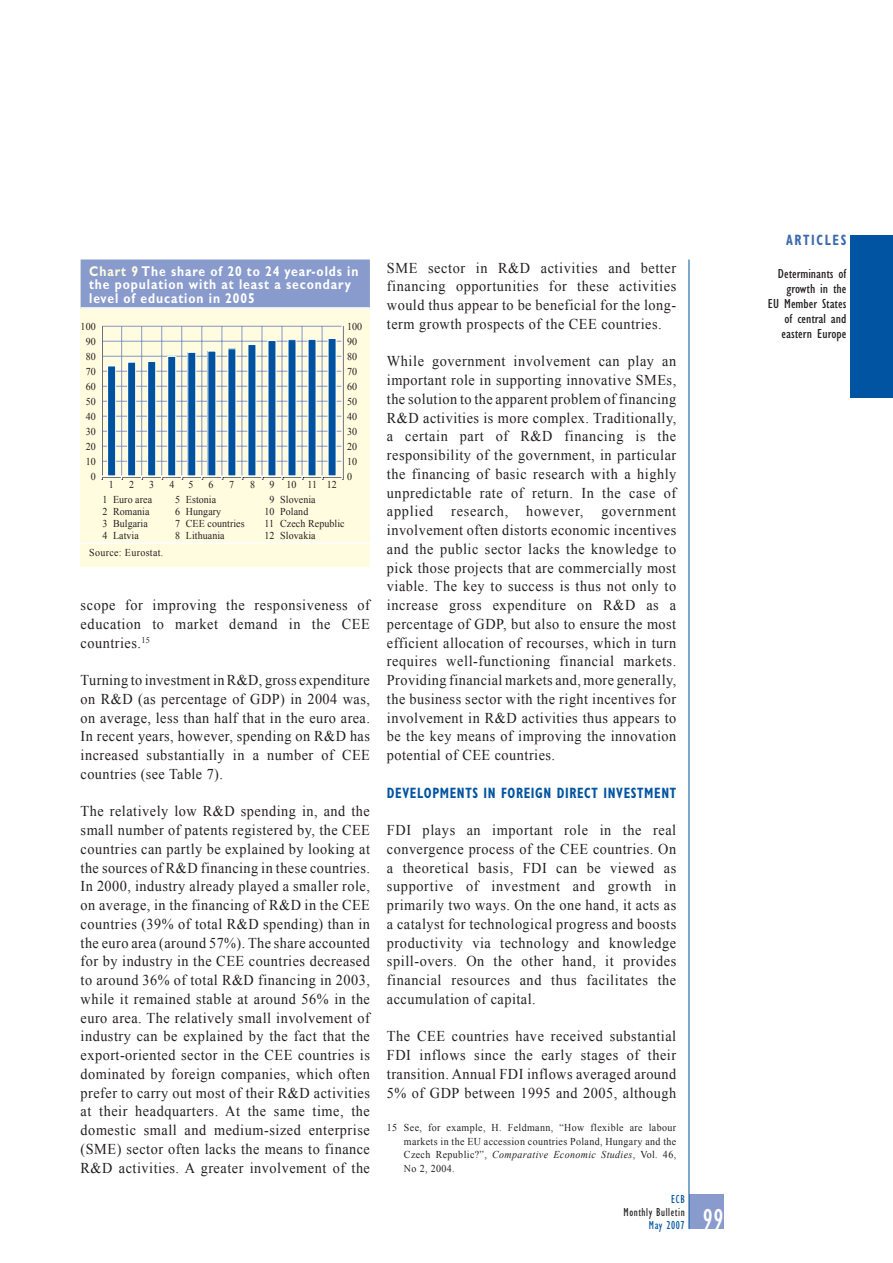
<style>
.page{position:relative;width:893px;height:1263px;background:#fff}
.page>*{position:absolute;margin:0;border:0;box-sizing:border-box;transform-origin:0 0}
.t1{font:condensed 30px "Gill Sans";color:#fff;scale:.95 1}
.t2{font:15px/18.8px "Times New Roman";letter-spacing:.035em;color:#231f20;text-align:justify;scale:.95 1}
.t3{font:700 condensed 15px "Gill Sans";letter-spacing:.05em;color:#0054a1;scale:.85 1}
.t4{font:700 condensed 15px "Gill Sans";letter-spacing:.13em;color:#3d6aaf;scale:.85 1}
.t5{font:700 14.25px/13.5px "Gill Sans";letter-spacing:.075em;color:#fff;scale:.85 1}
.t6{font:condensed 13.5px/15px "Gill Sans";color:#231f20;text-align:right;scale:1.1 1}
.t7{font:condensed 12px "Gill Sans";letter-spacing:.05em;color:#231f20;scale:.95 1}
.t8{font:condensed 12px "Gill Sans";letter-spacing:.05em;color:#0054a1;scale:.95 1}
.t9{font:10.5px/12px "Times New Roman";letter-spacing:.005em;color:#231f20;scale:.95 1}
.t10{font:10.5px "Times New Roman";letter-spacing:.035em;color:#231f20;scale:.95 1}
.s1{color:#fffcdf}
.s2{font-style:italic}
</style>
<div class="page">
<div style="left:689px;top:1195px;width:34px;height:34px;background:#899bcc"></div>
<hr style="left:688px;top:259px;width:1px;height:970px;background:#0054a1">
<div style="left:850px;top:235px;width:42px;height:163px;background:#0054a1"></div>
<div style="left:81px;top:265px;width:289px;height:302px;background:#fffcdf"></div>
<div style="left:81px;top:260px;width:289px;height:48px;background:#899bcc"></div>
<hr style="left:81px;top:307px;width:289px;height:2px;background:#fff">
<hr style="left:81px;top:542px;width:289px;height:2px;background:#fff">
<hr style="left:102px;top:461px;width:240px;height:1px;background:#8898c9">
<hr style="left:102px;top:446px;width:240px;height:1px;background:#8898c9">
<hr style="left:102px;top:431px;width:240px;height:1px;background:#8898c9">
<hr style="left:102px;top:416px;width:240px;height:1px;background:#8898c9">
<hr style="left:102px;top:401px;width:240px;height:1px;background:#8898c9">
<hr style="left:102px;top:386px;width:240px;height:1px;background:#8898c9">
<hr style="left:102px;top:371px;width:240px;height:1px;background:#8898c9">
<hr style="left:102px;top:356px;width:240px;height:1px;background:#8898c9">
<hr style="left:102px;top:341px;width:240px;height:1px;background:#8898c9">
<hr style="left:102px;top:326px;width:240px;height:1px;background:#8898c9">
<hr style="left:121px;top:326px;width:1px;height:150px;background:#8898c9">
<hr style="left:141px;top:326px;width:1px;height:150px;background:#8898c9">
<hr style="left:161px;top:326px;width:1px;height:150px;background:#8898c9">
<hr style="left:181px;top:326px;width:1px;height:150px;background:#8898c9">
<hr style="left:201px;top:326px;width:1px;height:150px;background:#8898c9">
<hr style="left:222px;top:326px;width:1px;height:150px;background:#8898c9">
<hr style="left:242px;top:326px;width:1px;height:150px;background:#8898c9">
<hr style="left:262px;top:326px;width:1px;height:150px;background:#8898c9">
<hr style="left:282px;top:326px;width:1px;height:150px;background:#8898c9">
<hr style="left:302px;top:326px;width:1px;height:150px;background:#8898c9">
<hr style="left:322px;top:326px;width:1px;height:150px;background:#8898c9">
<hr style="left:101px;top:327px;width:2px;height:150px;background:#231f20">
<hr style="left:102px;top:476px;width:241px;height:2px;background:#231f20">
<div style="left:108px;top:366px;width:8px;height:110px;background:#00529f"></div>
<div style="left:107px;top:366px;width:9px;height:110px;border:1px solid #fff"></div>
<div style="left:128px;top:362px;width:8px;height:114px;background:#00529f"></div>
<div style="left:127px;top:362px;width:9px;height:114px;border:1px solid #fff"></div>
<div style="left:148px;top:362px;width:8px;height:114px;background:#00529f"></div>
<div style="left:147px;top:361px;width:9px;height:115px;border:1px solid #fff"></div>
<div style="left:168px;top:356px;width:8px;height:120px;background:#00529f"></div>
<div style="left:167px;top:356px;width:9px;height:120px;border:1px solid #fff"></div>
<div style="left:188px;top:352px;width:8px;height:124px;background:#00529f"></div>
<div style="left:208px;top:351px;width:8px;height:125px;background:#00529f"></div>
<div style="left:228px;top:349px;width:8px;height:127px;background:#00529f"></div>
<div style="left:248px;top:345px;width:8px;height:131px;background:#00529f"></div>
<div style="left:268px;top:341px;width:8px;height:135px;background:#00529f"></div>
<div style="left:288px;top:340px;width:8px;height:136px;background:#00529f"></div>
<div style="left:308px;top:339px;width:8px;height:137px;background:#00529f"></div>
<div style="left:328px;top:339px;width:8px;height:137px;background:#00529f"></div>
<hr style="left:101px;top:326px;width:1px;height:150px;background:#fff">
<hr style="left:341px;top:326px;width:2px;height:150px;background:#fff">
<hr style="left:102px;top:475px;width:240px;height:2px;background:#fff">
<p class="t5" style="left:89px;top:266px;width:318px"><span class="s1">Chart 9</span> The share of 20 to 24 year-olds in the population with at least a secondary level of education in 2005</p>
<p class="t9" style="left:81px;top:320px;width:17px">100</p>
<p class="t9" style="left:347px;top:320px;width:17px">100</p>
<p class="t9" style="left:86px;top:335px;width:12px">90</p>
<p class="t9" style="left:347px;top:335px;width:12px">90</p>
<p class="t9" style="left:86px;top:350px;width:12px">80</p>
<p class="t9" style="left:347px;top:350px;width:12px">80</p>
<p class="t9" style="left:86px;top:365px;width:12px">70</p>
<p class="t9" style="left:347px;top:365px;width:12px">70</p>
<p class="t9" style="left:86px;top:380px;width:12px">60</p>
<p class="t9" style="left:347px;top:380px;width:12px">60</p>
<p class="t9" style="left:86px;top:395px;width:12px">50</p>
<p class="t9" style="left:347px;top:395px;width:12px">50</p>
<p class="t9" style="left:86px;top:410px;width:12px">40</p>
<p class="t9" style="left:347px;top:410px;width:12px">40</p>
<p class="t9" style="left:86px;top:425px;width:12px">30</p>
<p class="t9" style="left:347px;top:425px;width:12px">30</p>
<p class="t9" style="left:86px;top:440px;width:12px">20</p>
<p class="t9" style="left:347px;top:440px;width:12px">20</p>
<p class="t9" style="left:86px;top:455px;width:12px">10</p>
<p class="t9" style="left:347px;top:455px;width:12px">10</p>
<p class="t9" style="left:91px;top:470px;width:7px">0</p>
<p class="t9" style="left:347px;top:470px;width:7px">0</p>
<p class="t9" style="left:109px;top:479px;width:7px">1</p>
<p class="t9" style="left:129px;top:479px;width:7px">2</p>
<p class="t9" style="left:149px;top:479px;width:7px">3</p>
<p class="t9" style="left:169px;top:479px;width:7px">4</p>
<p class="t9" style="left:188px;top:479px;width:7px">5</p>
<p class="t9" style="left:208px;top:479px;width:7px">6</p>
<p class="t9" style="left:229px;top:479px;width:7px">7</p>
<p class="t9" style="left:250px;top:479px;width:7px">8</p>
<p class="t9" style="left:269px;top:479px;width:73px">9 10 11 12</p>
<p class="t9" style="left:102px;top:494px;width:54px">1 Euro area<br>2 Romania<br>3 Bulgaria<br>4 Latvia</p>
<p class="t9" style="left:175px;top:494px;width:75px">5 Estonia<br>6 Hungary<br>7 CEE countries<br>8 Lithuania</p>
<p class="t9" style="left:264px;top:494px;width:86px;text-indent:5px">9 Slovenia<br>10 Poland<br>11 Czech Republic<br>12 Slovakia</p>
<p class="t10" style="left:89px;top:547px;width:80px">Source: Eurostat.</p>
<p class="t2" style="left:81px;top:596px;width:306px">scope for improving the responsiveness of education to market demand in the CEE countries.<sup>15</sup></p>
<p class="t2" style="left:81px;top:671px;width:306px">Turning to investment in R&amp;D, gross expenditure on R&amp;D (as percentage of GDP) in 2004 was, on average, less than half that in the euro area.<br>In recent years, however, spending on R&amp;D has increased substantially in a number of CEE countries (see Table 7).</p>
<p class="t2" style="left:81px;top:802px;width:306px">The relatively low R&amp;D spending in, and the small number of patents registered by, the CEE countries can partly be explained by looking at the sources of R&amp;D financing in these countries.<br>In 2000, industry already played a smaller role, on average, in the financing of R&amp;D in the CEE countries (39% of total R&amp;D spending) than in the euro area (around 57%). The share accounted for by industry in the CEE countries decreased to around 36% of total R&amp;D financing in 2003, while it remained stable at around 56% in the euro area. The relatively small involvement of industry can be explained by the fact that the export-oriented sector in the CEE countries is dominated by foreign companies, which often prefer to carry out most of their R&amp;D activities at their headquarters. At the same time, the domestic small and medium-sized enterprise (SME) sector often lacks the means to finance R&amp;D activities. A greater involvement of the</p>
<p class="t2" style="left:387px;top:258px;width:306px">SME sector in R&amp;D activities and better financing opportunities for these activities would thus appear to be beneficial for the long&shy;term growth prospects of the CEE countries.</p>
<p class="t2" style="left:387px;top:352px;width:306px">While government involvement can play an important role in supporting innovative SMEs, the solution to the apparent problem of financing R&amp;D activities is more complex. Traditionally, a certain part of R&amp;D financing is the responsibility of the government, in particular the financing of basic research with a highly unpredictable rate of return. In the case of applied research, however, government involvement often distorts economic incentives and the public sector lacks the knowledge to pick those projects that are commercially most viable. The key to success is thus not only to increase gross expenditure on R&amp;D as a percentage of GDP, but also to ensure the most efficient allocation of recourses, which in turn requires well-functioning financial markets.<br>Providing financial markets and, more generally, the business sector with the right incentives for involvement in R&amp;D activities thus appears to be the key means of improving the innovation potential of CEE countries.</p>
<p class="t3" style="left:387px;top:787px;width:342px">DEVELOPMENTS IN FOREIGN DIRECT INVESTMENT</p>
<p class="t2" style="left:387px;top:821px;width:306px">FDI plays an important role in the real convergence process of the CEE countries. On a theoretical basis, FDI can be viewed as supportive of investment and growth in primarily two ways. On the one hand, it acts as a catalyst for technological progress and boosts productivity via technology and knowledge spill-overs. On the other hand, it provides financial resources and thus facilitates the accumulation of capital.</p>
<p class="t2" style="left:387px;top:1027px;width:306px">The CEE countries have received substantial FDI inflows since the early stages of their transition. Annual FDI inflows averaged around 5% of GDP between 1995 and 2005, although</p>
<p class="t9" style="left:404px;top:1121px;width:288px;line-height:13.5px;text-align:justify;text-indent:-17px">15 See, for example, H. Feldmann, “How flexible are labour markets in the EU accession countries Poland, Hungary and the Czech Republic?”, <span class="s2">Comparative Economic Studies</span>, Vol. 46, No 2, 2004.</p>
<p class="t8" style="left:671px;top:1195px;width:16px">ECB</p>
<p class="t7" style="left:623px;top:1208px;width:66px">Monthly Bulletin</p>
<p class="t8" style="left:649px;top:1221px;width:39px">May 2007</p>
<h1 class="t1" style="left:702px;top:1208px;width:23px">99</h1>
<p class="t4" style="left:786px;top:235px;width:72px">ARTICLES</p>
<p class="t6" style="left:767px;top:267px;width:73px">Determinants of growth in the<br>EU Member States of central and eastern Europe</p>
</div>
